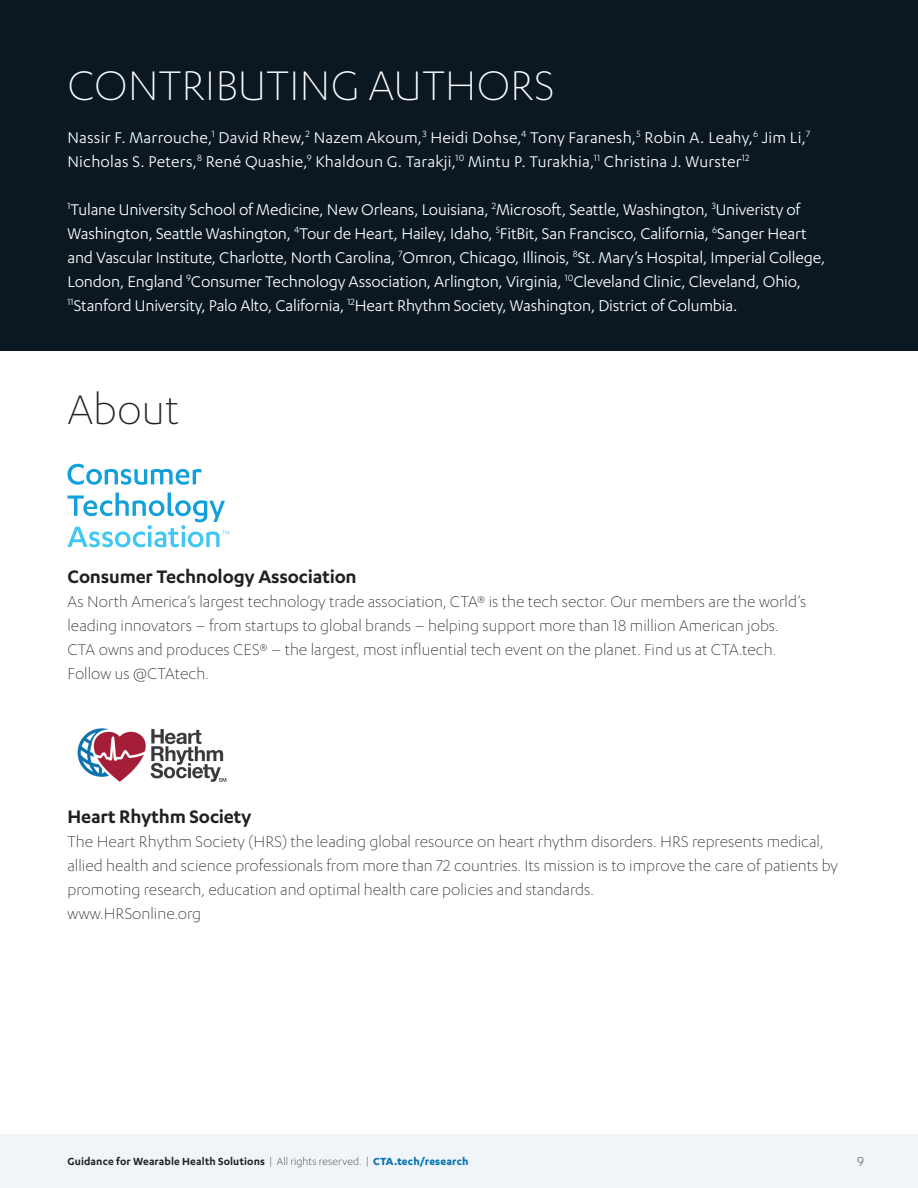
<style>
.page{position:relative;width:918px;height:1188px;background:#fff}
.page>*{position:absolute;margin:0;border:0;box-sizing:border-box;transform-origin:0 0}
.t1{font:300 48px "Karbon";color:#fff}
.t2{font:300 48px "Karbon";color:#231f20}
.t3{font:600 21px "Karbon";letter-spacing:-.01em;color:#231f20}
.t4{font:300 18px/24px "Karbon";color:#231f20}
.t5{font:18px/24px "Karbon";letter-spacing:-.01em;color:#fff}
.t6{font:18px/24px "Karbon";letter-spacing:.01em;color:#fff}
.t7{font:300 15px "Karbon";color:#231f20}
.t8{font:600 12px "Karbon";letter-spacing:.01em;color:#231f20}
.s1{font-weight:300}
.s2{font-weight:700;color:#0b74b1}
</style>
<div class="page">
<div style="left:0;top:1134px;width:918px;height:54px;background:#eff5f8"></div>
<div style="left:0;top:0;width:918px;height:351px;background:#0b1822"></div>
<svg style="left:68px;top:464px;width:133px;height:21px"></svg>
<svg style="left:68px;top:493px;width:162px;height:54px"></svg>
<img style="left:77px;top:728px;width:150px;height:54px">
<h1 class="t1" style="left:68px;top:59px;width:489px">CONTRIBUTING AUTHORS</h1>
<p class="t6" style="left:68px;top:125px;width:745px">Nassir F. Marrouche,<sup>1</sup> David Rhew,<sup>2</sup> Nazem Akoum,<sup>3</sup> Heidi Dohse,<sup>4</sup> Tony Faranesh,<sup>5</sup> Robin A. Leahy,<sup>6</sup> Jim Li,<sup>7<br></sup>Nicholas S. Peters,<sup>8</sup> René Quashie,<sup>9</sup> Khaldoun G. Tarakji,<sup>10</sup> Mintu P. Turakhia,<sup>11</sup> Christina J. Wurster<sup>12</sup></p>
<p class="t5" style="left:68px;top:197px;width:759px"><sup>1</sup>Tulane University School of Medicine, New Orleans, Louisiana, <sup>2</sup>Microsoft, Seattle, Washington, <sup>3</sup>Univeristy of Washington, Seattle Washington, <sup>4</sup>Tour de Heart, Hailey, Idaho, <sup>5</sup>FitBit, San Francisco, California, <sup>6</sup>Sanger Heart and Vascular Institute, Charlotte, North Carolina, <sup>7</sup>Omron, Chicago, Illinois, <sup>8</sup>St. Mary’s Hospital, Imperial College, London, England <sup>9</sup>Consumer Technology Association, Arlington, Virginia, <sup>10</sup>Cleveland Clinic, Cleveland, Ohio, <sup>11</sup>Stanford University, Palo Alto, California, <sup>12</sup>Heart Rhythm Society, Washington, District of Columbia.</p>
<h1 class="t2" style="left:68px;top:383px;width:113px">About</h1>
<p class="t3" style="left:68px;top:565px;width:291px">Consumer Technology Association</p>
<p class="t4" style="left:68px;top:589px;width:740px">As North America’s largest technology trade association, CTA® is the tech sector. Our members are the world’s leading innovators – from startups to global brands – helping support more than 18 million American jobs.<br>CTA owns and produces CES® – the largest, most influential tech event on the planet. Find us at CTA.tech.<br>Follow us @CTAtech.</p>
<p class="t3" style="left:68px;top:805px;width:185px">Heart Rhythm Society</p>
<p class="t4" style="left:68px;top:829px;width:772px">The Heart Rhythm Society (HRS) the leading global resource on heart rhythm disorders. HRS represents medical, allied health and science professionals from more than 72 countries. Its mission is to improve the care of patients by promoting research, education and optimal health care policies and standards.<br>www.HRSonline.org</p>
<p class="t8" style="left:68px;top:1155px;width:402px">Guidance for Wearable Health Solutions <span class="s1">| All rights reserved. |</span> <span class="s2">CTA.tech/research</span></p>
<p class="t7" style="left:857px;top:1153px;width:8px">9</p>
</div>
